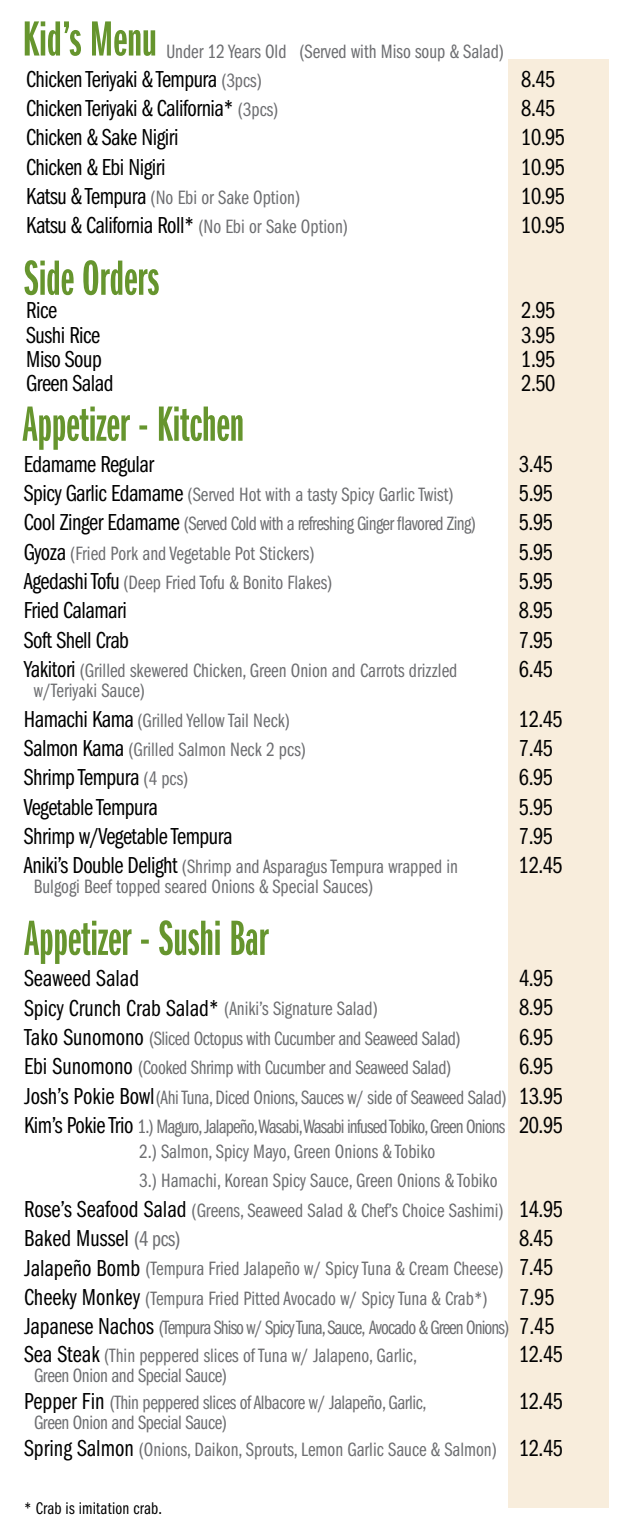
<style>
.page{position:relative;width:630px;height:1530px;background:#fff}
.page>*{position:absolute;margin:0;border:0;box-sizing:border-box;transform-origin:0 0}
.t1{font:51.25px "ITC Franklin Gothic Std Dm X Cp";color:#66952e}
.t2{font:24px "ITC Franklin Gothic Std Bk Cp";letter-spacing:-.02em;color:#000}
.t3{font:24px "ITC Franklin Gothic Std Bk Cp";color:#000}
.t4{font:20px/29.5px "ITC Franklin Gothic Std Bk Cp";color:#6d6e71}
.t5{font:20px/27.2px "ITC Franklin Gothic Std Bk Cp";letter-spacing:-.02em;color:#6d6e71}
.t6{font:20px/29.5px "ITC Franklin Gothic Std Bk Cp";letter-spacing:-.04em;color:#6d6e71}
.t7{font:20px/27.2px "ITC Franklin Gothic Std Bk Cp";letter-spacing:-.045em;color:#6d6e71}
.t8{font:20px "ITC Franklin Gothic Std Bk Cp";letter-spacing:-.03em;color:#6d6e71}
.t9{font:17.5px "ITC Franklin Gothic Std Bk Cp";letter-spacing:.01em;color:#000}
.s1{font-size:20px;color:#6d6e71}
.s2{font-size:24px;color:#000}
.s3{font-size:22px;color:#6d6e71}
</style>
<div class="page">
<div style="left:509px;top:59px;width:100px;height:1449px;background:#f8eddc"></div>
<svg style="left:24px;top:920px;width:245px;height:44px"></svg>
<svg style="left:22px;top:407px;width:221px;height:43px"></svg>
<svg style="left:24px;top:260px;width:135px;height:35px"></svg>
<h1 class="t1" style="left:22px;top:11px;width:136px">Kid’s Menu</h1>
<p class="t4" style="left:166px;top:37px;width:339px">Under 12 Years Old (Served with Miso soup &amp; Salad)</p>
<p class="t2" style="left:26px;top:66px;width:237px">Chicken Teriyaki &amp; Tempura <span class="s1">(3pcs)</span></p>
<p class="t2" style="left:521px;top:66px;width:36px">8.45</p>
<p class="t2" style="left:26px;top:95px;width:254px">Chicken Teriyaki &amp; California* <span class="s1">(3pcs)</span></p>
<p class="t2" style="left:521px;top:95px;width:36px">8.45</p>
<p class="t2" style="left:26px;top:124px;width:154px">Chicken &amp; Sake Nigiri</p>
<p class="t2" style="left:521px;top:124px;width:45px">10.95</p>
<p class="t2" style="left:26px;top:154px;width:141px">Chicken &amp; Ebi Nigiri</p>
<p class="t2" style="left:521px;top:154px;width:45px">10.95</p>
<p class="t4" style="left:26px;top:183px;width:275px"><span class="s2">Katsu &amp; Tempura</span> (No Ebi or Sake Option)</p>
<p class="t2" style="left:521px;top:183px;width:45px">10.95</p>
<p class="t2" style="left:26px;top:212px;width:323px">Katsu &amp; California Roll* <span class="s1">(No Ebi or Sake Option)</span></p>
<p class="t2" style="left:521px;top:212px;width:45px">10.95</p>
<p class="t2" style="left:26px;top:297px;width:32px">Rice</p>
<p class="t2" style="left:521px;top:297px;width:36px">2.95</p>
<p class="t2" style="left:26px;top:322px;width:75px">Sushi Rice</p>
<p class="t2" style="left:521px;top:322px;width:36px">3.95</p>
<p class="t2" style="left:26px;top:346px;width:77px">Miso Soup</p>
<p class="t2" style="left:521px;top:346px;width:36px">1.95</p>
<p class="t2" style="left:26px;top:370px;width:89px">Green Salad</p>
<p class="t2" style="left:521px;top:370px;width:36px">2.50</p>
<p class="t2" style="left:24px;top:451px;width:132px">Edamame Regular</p>
<p class="t2" style="left:519px;top:451px;width:36px">3.45</p>
<p class="t4" style="left:24px;top:480px;width:431px"><span class="s2">Spicy Garlic Edamame</span> (Served Hot with a tasty Spicy Garlic Twist)</p>
<p class="t2" style="left:519px;top:480px;width:36px">5.95</p>
<p class="t8" style="left:24px;top:513px;width:453px"><span class="s2">Cool Zinger Edamame</span> (Served Cold with a refreshing Ginger flavored Zing)</p>
<p class="t2" style="left:519px;top:509px;width:36px">5.95</p>
<p class="t4" style="left:24px;top:539px;width:292px"><span class="s2">Gyoza</span> (Fried Pork and Vegetable Pot Stickers)</p>
<p class="t2" style="left:519px;top:539px;width:36px">5.95</p>
<p class="t4" style="left:24px;top:568px;width:310px"><span class="s2">Agedashi Tofu</span> (Deep Fried Tofu &amp; Bonito Flakes)</p>
<p class="t2" style="left:519px;top:568px;width:36px">5.95</p>
<p class="t2" style="left:24px;top:597px;width:104px">Fried Calamari</p>
<p class="t2" style="left:519px;top:597px;width:36px">8.95</p>
<p class="t2" style="left:24px;top:627px;width:107px">Soft Shell Crab</p>
<p class="t2" style="left:519px;top:627px;width:36px">7.95</p>
<p class="t4" style="left:24px;top:656px;width:435px"><span class="s2">Yakitori</span> (Grilled skewered Chicken, Green Onion and Carrots drizzled</p>
<p class="t2" style="left:519px;top:656px;width:36px">6.45</p>
<p class="t4" style="left:24px;top:676px;width:268px;text-indent:10px">w/Teriyaki Sauce)<br><span class="s2">Hamachi Kama</span> (Grilled Yellow Tail Neck)</p>
<p class="t2" style="left:519px;top:706px;width:45px">12.45</p>
<p class="t4" style="left:24px;top:735px;width:283px"><span class="s2">Salmon Kama</span> (Grilled Salmon Neck 2 pcs)</p>
<p class="t2" style="left:519px;top:735px;width:36px">7.45</p>
<p class="t2" style="left:24px;top:764px;width:166px">Shrimp Tempura <span class="s1">(4 pcs)</span></p>
<p class="t2" style="left:519px;top:764px;width:36px">6.95</p>
<p class="t2" style="left:24px;top:794px;width:135px">Vegetable Tempura</p>
<p class="t2" style="left:519px;top:794px;width:36px">5.95</p>
<p class="t2" style="left:24px;top:823px;width:210px">Shrimp w/Vegetable Tempura</p>
<p class="t2" style="left:519px;top:823px;width:36px">7.95</p>
<p class="t4" style="left:24px;top:852px;width:436px"><span class="s2">Aniki’s Double Delight</span> (Shrimp and Asparagus Tempura wrapped in</p>
<p class="t2" style="left:519px;top:852px;width:45px">12.45</p>
<p class="t4" style="left:34px;top:872px;width:341px">Bulgogi Beef topped seared Onions &amp; Special Sauces)</p>
<p class="t3" style="left:24px;top:965px;width:116px">Seaweed Salad</p>
<p class="t2" style="left:519px;top:965px;width:36px">4.95</p>
<p class="t4" style="left:24px;top:994px;width:355px"><span class="s2">Spicy Crunch Crab Salad*</span> (Aniki’s Signature Salad)</p>
<p class="t2" style="left:519px;top:994px;width:36px">8.95</p>
<p class="t5" style="left:24px;top:1025px;width:438px"><span class="s2">Tako Sunomono</span> (Sliced Octopus with Cucumber and Seaweed Salad)</p>
<p class="t2" style="left:519px;top:1024px;width:36px">6.95</p>
<p class="t5" style="left:24px;top:1054px;width:429px"><span class="s2">Ebi Sunomono</span> (Cooked Shrimp with Cucumber and Seaweed Salad)</p>
<p class="t2" style="left:519px;top:1053px;width:36px">6.95</p>
<p class="t6" style="left:24px;top:1083px;width:540px"><span class="s2">Josh’s Pokie Bowl</span> (Ahi Tuna, Diced Onions, Sauces w/ side of Seaweed Salad) <span class="s2">13.95<br>Kim’s Pokie Trio</span> 1.) Maguro, Jalapeño,Wasabi,Wasabi infused Tobiko, Green Onions <span class="s2">20.95</span></p>
<p class="t4" style="left:139px;top:1137px;width:298px">2.) Salmon, Spicy Mayo, Green Onions &amp; Tobiko</p>
<p class="t4" style="left:139px;top:1166px;width:360px">3.) Hamachi, Korean Spicy Sauce, Green Onions &amp; Tobiko</p>
<p class="t4" style="left:24px;top:1196px;width:540px"><span class="s2">Rose’s Seafood Salad</span> (Greens, Seaweed Salad &amp; Chef’s Choice Sashimi) <span class="s2">14.95</span></p>
<p class="t3" style="left:24px;top:1225px;width:158px">Baked Mussel <span class="s3">(4 pcs)</span></p>
<p class="t2" style="left:519px;top:1225px;width:36px">8.45</p>
<p class="t4" style="left:24px;top:1254px;width:531px"><span class="s2">Jalapeño Bomb</span> (Tempura Fried Jalapeño w/ Spicy Tuna &amp; Cream Cheese) <span class="s2">7.45<br>Cheeky Monkey</span> (Tempura Fried Pitted Avocado w/ Spicy Tuna &amp; Crab*)</p>
<p class="t2" style="left:519px;top:1284px;width:37px">7.95</p>
<p class="t7" style="left:24px;top:1314px;width:532px"><span class="s2">Japanese Nachos</span> (Tempura Shiso w/ Spicy Tuna, Sauce, Avocado &amp; Green Onions) <span class="s2">7.45<br>Sea Steak</span> (Thin peppered slices of Tuna w/ Jalapeno, Garlic,</p>
<p class="t2" style="left:519px;top:1340px;width:45px">12.45</p>
<p class="t5" style="left:24px;top:1362px;width:404px;text-indent:10px">Green Onion and Special Sauce)<br><span class="s2">Pepper Fin</span> (Thin peppered slices of Albacore w/ Jalapeño, Garlic,</p>
<p class="t2" style="left:519px;top:1388px;width:45px">12.45</p>
<p class="t4" style="left:24px;top:1409px;width:540px;line-height:27.2px;text-indent:10px">Green Onion and Special Sauce)<br><span class="s2">Spring Salmon</span> (Onions, Daikon, Sprouts, Lemon Garlic Sauce &amp; Salmon) <span class="s2">12.45</span></p>
<p class="t9" style="left:24px;top:1499px;width:140px">* Crab is imitation crab.</p>
</div>
